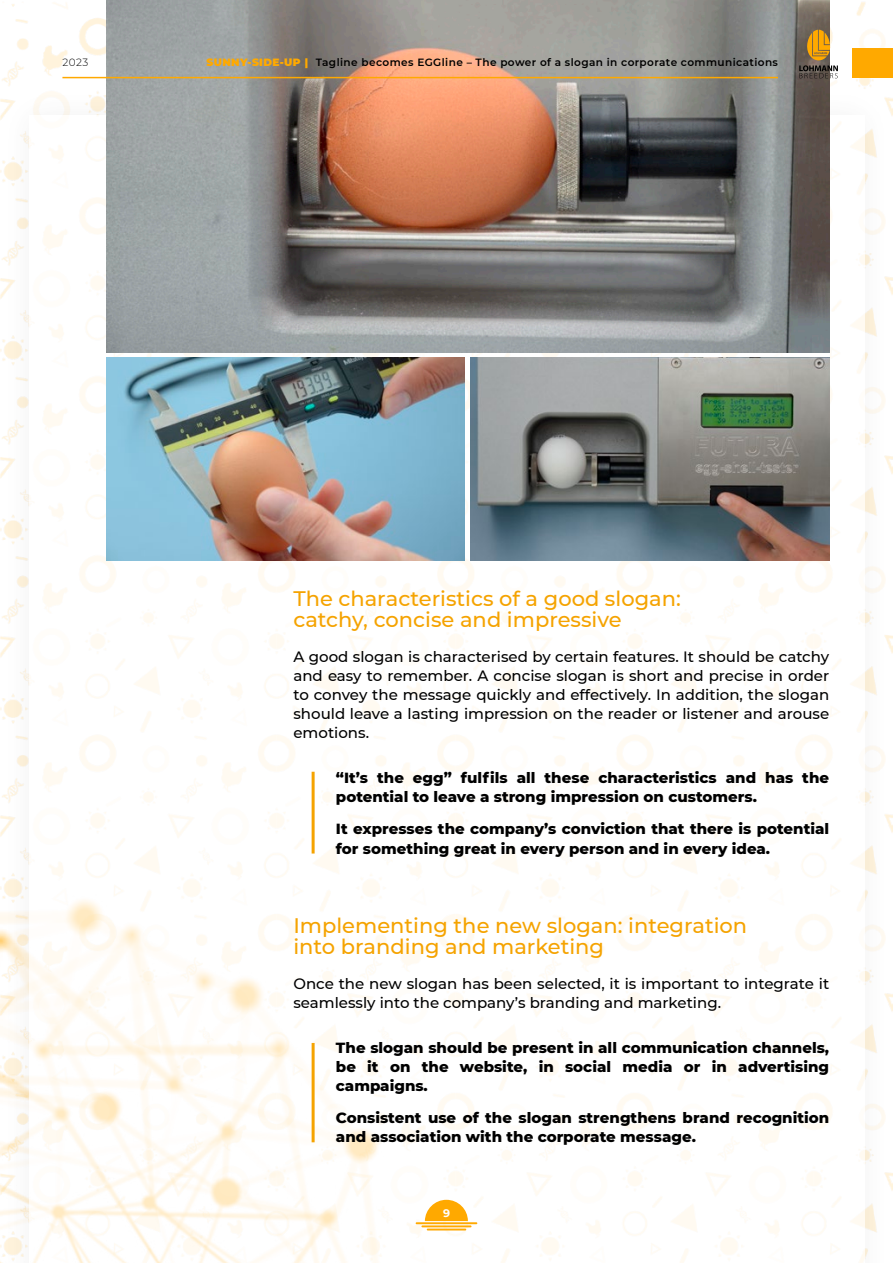
<style>
.page{position:relative;width:893px;height:1263px;background:#fff}
.page>*{position:absolute;margin:0;border:0;box-sizing:border-box;transform-origin:0 0}
.t1{font:500 21px/21px "Montserrat";color:#f5a300}
.TEXTO{font:800 15px/19.2px "Montserrat";color:#000}
.TEXTO-2{font:500 15px/19.2px "Montserrat";color:#000;text-align:justify}
.t2{font:700 10.95px "Montserrat";color:#fff}
.t3{font:600 10.5px "Montserrat";letter-spacing:.04em;color:#000}
.t4{font:300 10.5px "Montserrat";color:#000}
.s1{font-weight:900;color:#ffa900}
</style>
<div class="page">
<div style="left:0;top:83px;width:893px;height:1180px;background:#000;opacity:.1"></div>
<div style="left:29px;top:115px;width:835px;height:1148px;background:#fff"></div>
<img style="left:106px;top:358px;width:358px;height:202px">
<img style="left:106px;top:0;width:723px;height:352px">
<img style="left:471px;top:358px;width:358px;height:202px">
<hr style="left:312px;top:772px;width:3px;height:81px;background:#f5a300">
<hr style="left:312px;top:1043px;width:3px;height:99px;background:#f5a300">
<svg style="left:799px;top:30px;width:39px;height:48px;background:#a08658"></svg>
<div style="left:852px;top:49px;width:41px;height:29px;background:#ffa900"></div>
<hr style="left:62px;top:77px;width:716px;height:1px;background:#ffa900">
<hr style="left:416px;top:1222px;width:61px;height:2px;background:#ffa900">
<hr style="left:421px;top:1225px;width:50px;height:2px;background:#ffa900">
<hr style="left:427px;top:1228px;width:39px;height:2px;background:#ffa900">
<svg style="left:425px;top:1200px;width:43px;height:21px"></svg>
<p class="t4" style="left:62px;top:55px;width:27px">2023</p>
<p class="t3" style="left:206px;top:55px;width:573px"><span class="s1">SUNNY-SIDE-UP |</span> Tagline becomes EGGline – The power of a slogan in corporate communications</p>
<p class="t1" style="left:293px;top:587px;width:389px">The characteristics of a good slogan: catchy, concise and impressive</p>
<p class="TEXTO-2" style="left:293px;top:646px;width:537px">A good slogan is characterised by certain features. It should be catchy and easy to remember. A concise slogan is short and precise in order to convey the message quickly and effectively. In addition, the slogan should leave a lasting impression on the reader or listener and arouse emotions.</p>
<p class="TEXTO" style="left:336px;top:767px;width:495px">“It’s the egg” fulfils all these characteristics and has the potential to leave a strong impression on customers.</p>
<p class="TEXTO" style="left:336px;top:818px;width:495px">It expresses the company’s conviction that there is potential for something great in every person and in every idea.</p>
<p class="t1" style="left:293px;top:914px;width:455px">Implementing the new slogan: integration into branding and marketing</p>
<p class="TEXTO-2" style="left:293px;top:973px;width:537px">Once the new slogan has been selected, it is important to integrate it seamlessly into the company’s branding and marketing.</p>
<p class="TEXTO" style="left:336px;top:1037px;width:495px;text-align:justify">The slogan should be present in all communication channels, be it on the website, in social media or in advertising campaigns.</p>
<p class="TEXTO" style="left:336px;top:1107px;width:495px">Consistent use of the slogan strengthens brand recognition and association with the corporate message.</p>
<p class="t2" style="left:443px;top:1205px;width:8px">9</p>
</div>
